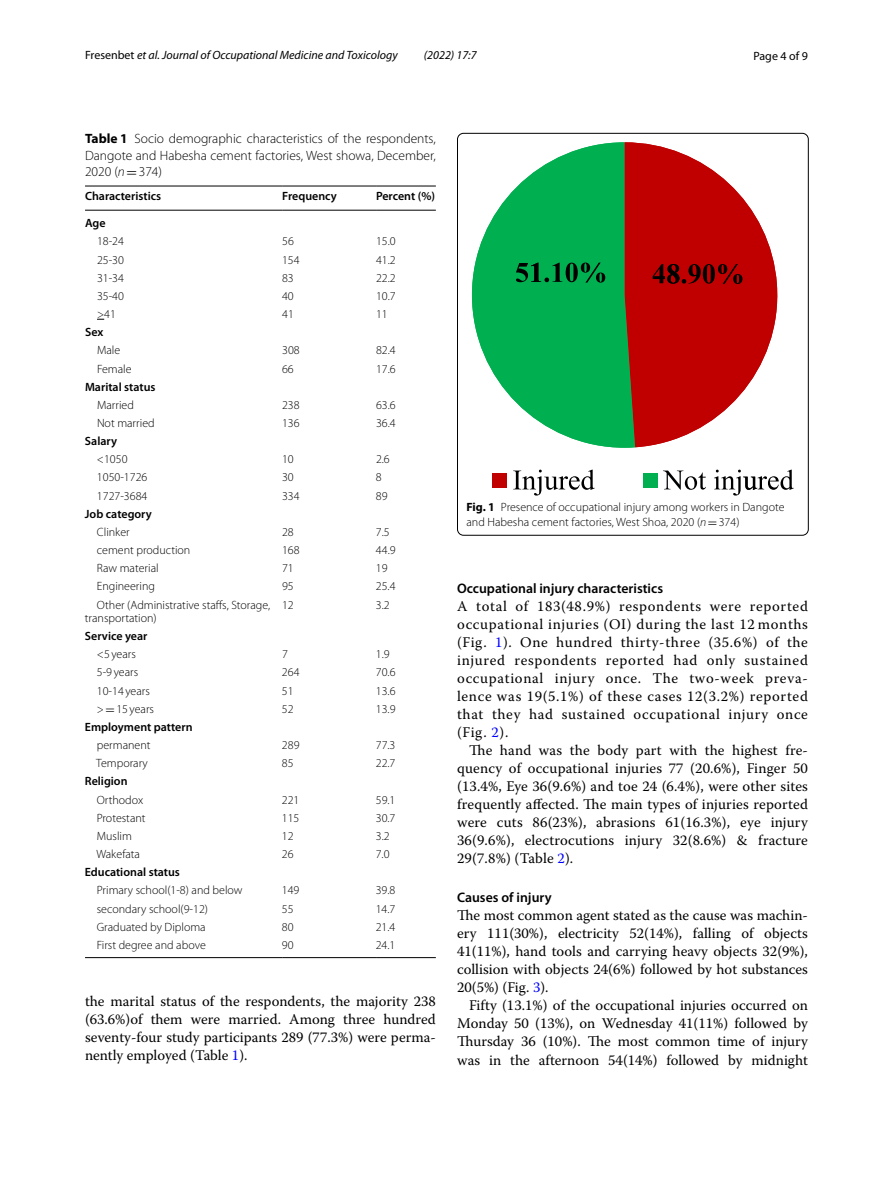
<style>
.page{position:relative;width:893px;height:1187px;background:#fff}
.page>*{position:absolute;margin:0;border:0;box-sizing:border-box;transform-origin:0 0}
.t1{font:14.7px/18px "Warnock Pro";letter-spacing:.005em;color:#000;text-align:justify}
.t2{font:600 13.8px "Myriad Pro";color:#000}
.t3{font:300 13.5px/16.5px "Myriad Pro";color:#000;text-align:justify}
.t4{font:300 12px/13.5px "Myriad Pro";color:#000}
.t5{font:600 12px "Myriad Pro";color:#000}
.t6{font:italic 12px "Myriad Pro";color:#000}
.t7{font:12px "Myriad Pro";color:#000}
.s1{font-style:normal}
.s2{font-weight:700}
.s3{font-style:italic}
.s4{font-family:"MTSY";font-weight:400}
.s5{color:#00f}
</style>
<div class="page">
<hr style="left:85px;top:186px;width:197px;height:1px;background:#000">
<hr style="left:85px;top:210px;width:197px;height:1px;background:#000">
<hr style="left:282px;top:186px;width:94px;height:1px;background:#000">
<hr style="left:282px;top:210px;width:94px;height:1px;background:#000">
<hr style="left:376px;top:186px;width:60px;height:1px;background:#000">
<hr style="left:376px;top:210px;width:60px;height:1px;background:#000">
<hr style="left:85px;top:957px;width:197px;height:1px;background:#000">
<hr style="left:282px;top:957px;width:94px;height:1px;background:#000">
<hr style="left:376px;top:957px;width:60px;height:1px;background:#000">
<div style="left:492px;top:473px;width:14px;height:14px;background:#c00000"></div>
<svg style="left:472px;top:142px;width:153px;height:305px;fill:#00b050"></svg>
<div style="left:643px;top:473px;width:15px;height:14px;background:#00b050"></div>
<svg style="left:625px;top:142px;width:153px;height:305px;fill:#c00000"></svg>
<svg style="left:513px;top:469px;width:82px;height:26px"></svg>
<svg style="left:516px;top:262px;width:89px;height:20px;background:#007635"></svg>
<svg style="left:653px;top:264px;width:89px;height:20px;background:#760000"></svg>
<svg style="left:663px;top:469px;width:131px;height:26px"></svg>
<div style="left:457px;top:133px;width:351px;height:402px;border:1px solid #000;border-radius:6px"></div>
<p class="t6" style="left:85px;top:48px;width:314px"><span class="s1">Fresenbet</span> et al. Journal of Occupational Medicine and Toxicology</p>
<p class="t6" style="left:424px;top:48px;width:54px">(2022) 17:7</p>
<p class="t7" style="left:753px;top:48px;width:56px">Page 4 of 9</p>
<p class="t3" style="left:85px;top:130px;width:352px"><span class="s2">Table 1</span> Socio demographic characteristics of the respondents, Dangote and Habesha cement factories, West showa, December, 2020 (<span class="s3">n</span><span class="s4">=</span>374)</p>
<p class="t5" style="left:85px;top:189px;width:78px">Characteristics</p>
<p class="t5" style="left:282px;top:189px;width:56px">Frequency</p>
<p class="t5" style="left:376px;top:189px;width:61px">Percent (%)</p>
<p class="t5" style="left:85px;top:215px;width:22px">Age</p>
<p class="t4" style="left:97px;top:235px;width:28px">18-24</p>
<p class="t4" style="left:282px;top:235px;width:13px">56</p>
<p class="t4" style="left:376px;top:235px;width:21px">15.0</p>
<p class="t4" style="left:97px;top:253px;width:28px">25-30</p>
<p class="t4" style="left:282px;top:253px;width:19px">154</p>
<p class="t4" style="left:376px;top:253px;width:21px">41.2</p>
<p class="t4" style="left:97px;top:271px;width:28px">31-34</p>
<p class="t4" style="left:282px;top:271px;width:13px">83</p>
<p class="t4" style="left:376px;top:271px;width:21px">22.2</p>
<p class="t4" style="left:97px;top:289px;width:28px">35-40</p>
<p class="t4" style="left:282px;top:289px;width:13px">40</p>
<p class="t4" style="left:376px;top:289px;width:21px">10.7</p>
<p class="t4" style="left:97px;top:307px;width:20px">&gt;41</p>
<p class="t4" style="left:282px;top:307px;width:13px">41</p>
<p class="t4" style="left:376px;top:307px;width:13px">11</p>
<p class="t5" style="left:85px;top:324px;width:20px">Sex</p>
<p class="t4" style="left:97px;top:344px;width:25px">Male</p>
<p class="t4" style="left:282px;top:344px;width:19px">308</p>
<p class="t4" style="left:376px;top:344px;width:21px">82.4</p>
<p class="t4" style="left:97px;top:362px;width:36px">Female</p>
<p class="t4" style="left:282px;top:362px;width:13px">66</p>
<p class="t4" style="left:376px;top:362px;width:21px">17.6</p>
<p class="t5" style="left:85px;top:379px;width:72px">Marital status</p>
<p class="t4" style="left:97px;top:398px;width:38px">Married</p>
<p class="t4" style="left:282px;top:398px;width:19px">238</p>
<p class="t4" style="left:376px;top:398px;width:21px">63.6</p>
<p class="t4" style="left:97px;top:416px;width:59px">Not married</p>
<p class="t4" style="left:282px;top:416px;width:19px">136</p>
<p class="t4" style="left:376px;top:416px;width:21px">36.4</p>
<p class="t5" style="left:85px;top:433px;width:34px">Salary</p>
<p class="t4" style="left:97px;top:452px;width:32px">&lt;1050</p>
<p class="t4" style="left:282px;top:452px;width:13px">10</p>
<p class="t4" style="left:376px;top:452px;width:15px">2.6</p>
<p class="t4" style="left:97px;top:471px;width:52px">1050-1726</p>
<p class="t4" style="left:282px;top:471px;width:13px">30</p>
<p class="t4" style="left:376px;top:471px;width:7px">8</p>
<p class="t4" style="left:97px;top:489px;width:52px">1727-3684</p>
<p class="t4" style="left:282px;top:489px;width:19px">334</p>
<p class="t4" style="left:376px;top:489px;width:13px">89</p>
<p class="t5" style="left:85px;top:506px;width:68px">Job category</p>
<p class="t4" style="left:97px;top:525px;width:34px">Clinker</p>
<p class="t4" style="left:282px;top:525px;width:13px">28</p>
<p class="t4" style="left:376px;top:525px;width:15px">7.5</p>
<p class="t4" style="left:97px;top:543px;width:95px">cement production</p>
<p class="t4" style="left:282px;top:543px;width:19px">168</p>
<p class="t4" style="left:376px;top:543px;width:21px">44.9</p>
<p class="t4" style="left:97px;top:561px;width:63px">Raw material</p>
<p class="t4" style="left:282px;top:561px;width:13px">71</p>
<p class="t4" style="left:376px;top:561px;width:13px">19</p>
<p class="t4" style="left:97px;top:579px;width:60px">Engineering</p>
<p class="t4" style="left:282px;top:579px;width:13px">95</p>
<p class="t4" style="left:376px;top:579px;width:21px">25.4</p>
<p class="t4" style="left:85px;top:598px;width:187px;text-indent:12px">Other (Administrative staffs, Storage, transportation)</p>
<p class="t4" style="left:282px;top:598px;width:13px">12</p>
<p class="t4" style="left:376px;top:598px;width:15px">3.2</p>
<p class="t5" style="left:85px;top:628px;width:64px">Service year</p>
<p class="t4" style="left:97px;top:647px;width:40px">&lt;5 years</p>
<p class="t4" style="left:282px;top:647px;width:7px">7</p>
<p class="t4" style="left:376px;top:647px;width:15px">1.9</p>
<p class="t4" style="left:97px;top:666px;width:43px">5-9 years</p>
<p class="t4" style="left:282px;top:666px;width:19px">264</p>
<p class="t4" style="left:376px;top:666px;width:21px">70.6</p>
<p class="t4" style="left:97px;top:684px;width:54px">10-14 years</p>
<p class="t4" style="left:282px;top:684px;width:13px">51</p>
<p class="t4" style="left:376px;top:684px;width:21px">13.6</p>
<p class="t4" style="left:97px;top:702px;width:59px">&gt;<span class="s4">=</span>15 years</p>
<p class="t4" style="left:282px;top:702px;width:13px">52</p>
<p class="t4" style="left:376px;top:702px;width:21px">13.9</p>
<p class="t5" style="left:85px;top:719px;width:109px">Employment pattern</p>
<p class="t4" style="left:97px;top:738px;width:55px">permanent</p>
<p class="t4" style="left:282px;top:738px;width:19px">289</p>
<p class="t4" style="left:376px;top:738px;width:21px">77.3</p>
<p class="t4" style="left:96px;top:756px;width:53px">Temporary</p>
<p class="t4" style="left:282px;top:756px;width:13px">85</p>
<p class="t4" style="left:376px;top:756px;width:21px">22.7</p>
<p class="t5" style="left:85px;top:773px;width:44px">Religion</p>
<p class="t4" style="left:97px;top:793px;width:48px">Orthodox</p>
<p class="t4" style="left:282px;top:793px;width:19px">221</p>
<p class="t4" style="left:376px;top:793px;width:21px">59.1</p>
<p class="t4" style="left:97px;top:811px;width:50px">Protestant</p>
<p class="t4" style="left:282px;top:811px;width:19px">115</p>
<p class="t4" style="left:376px;top:811px;width:21px">30.7</p>
<p class="t4" style="left:97px;top:829px;width:37px">Muslim</p>
<p class="t4" style="left:282px;top:829px;width:13px">12</p>
<p class="t4" style="left:376px;top:829px;width:15px">3.2</p>
<p class="t4" style="left:96px;top:847px;width:45px">Wakefata</p>
<p class="t4" style="left:282px;top:847px;width:13px">26</p>
<p class="t4" style="left:376px;top:847px;width:15px">7.0</p>
<p class="t5" style="left:85px;top:864px;width:97px">Educational status</p>
<p class="t4" style="left:97px;top:883px;width:147px">Primary school(1-8) and below</p>
<p class="t4" style="left:282px;top:883px;width:19px">149</p>
<p class="t4" style="left:376px;top:883px;width:21px">39.8</p>
<p class="t4" style="left:97px;top:901px;width:113px">secondary school(9-12)</p>
<p class="t4" style="left:282px;top:901px;width:13px">55</p>
<p class="t4" style="left:376px;top:901px;width:21px">14.7</p>
<p class="t4" style="left:97px;top:920px;width:111px">Graduated by Diploma</p>
<p class="t4" style="left:282px;top:920px;width:13px">80</p>
<p class="t4" style="left:376px;top:920px;width:21px">21.4</p>
<p class="t4" style="left:97px;top:938px;width:111px">First degree and above</p>
<p class="t4" style="left:282px;top:938px;width:13px">90</p>
<p class="t4" style="left:376px;top:938px;width:21px">24.1</p>
<p class="t1" style="left:85px;top:991px;width:352px">the marital status of the respondents, the majority 238 (63.6%)of them were married. Among three hundred seventy-four study participants 289 (77.3%) were perma&shy;nently employed (Table <span class="s5">1</span>).</p>
<p class="t4" style="left:466px;top:499px;width:320px;line-height:15px"><span class="s2">Fig. 1</span> Presence of occupational injury among workers in Dangote and Habesha cement factories, West Shoa, 2020 (<span class="s3">n</span><span class="s4">=</span>374)</p>
<p class="t2" style="left:457px;top:579px;width:207px">Occupational injury characteristics</p>
<p class="t1" style="left:457px;top:596px;width:352px">A total of 183(48.9%) respondents were reported occupational injuries (OI) during the last 12 months (Fig. <span class="s5">1</span>). One hundred thirty-three (35.6%) of the injured respondents reported had only sustained occupational injury once. The two-week preva&shy;lence was 19(5.1%) of these cases 12(3.2%) reported that they had sustained occupational injury once (Fig. <span class="s5">2</span>).</p>
<p class="t1" style="left:457px;top:740px;width:352px;text-indent:12px">The hand was the body part with the highest fre&shy;quency of occupational injuries 77 (20.6%), Finger 50 (13.4%, Eye 36(9.6%) and toe 24 (6.4%), were other sites frequently affected. The main types of injuries reported were cuts 86(23%), abrasions 61(16.3%), eye injury 36(9.6%), electrocutions injury 32(8.6%) &amp; fracture 29(7.8%) (Table <span class="s5">2</span>).</p>
<p class="t2" style="left:457px;top:889px;width:96px">Causes of injury</p>
<p class="t1" style="left:457px;top:906px;width:352px">The most common agent stated as the cause was machin&shy;ery 111(30%), electricity 52(14%), falling of objects 41(11%), hand tools and carrying heavy objects 32(9%), collision with objects 24(6%) followed by hot substances 20(5%) (Fig. <span class="s5">3</span>).</p>
<p class="t1" style="left:457px;top:996px;width:352px;text-indent:12px">Fifty (13.1%) of the occupational injuries occurred on Monday 50 (13%), on Wednesday 41(11%) followed by Thursday 36 (10%). The most common time of injury was in the afternoon 54(14%) followed by midnight</p>
</div>
